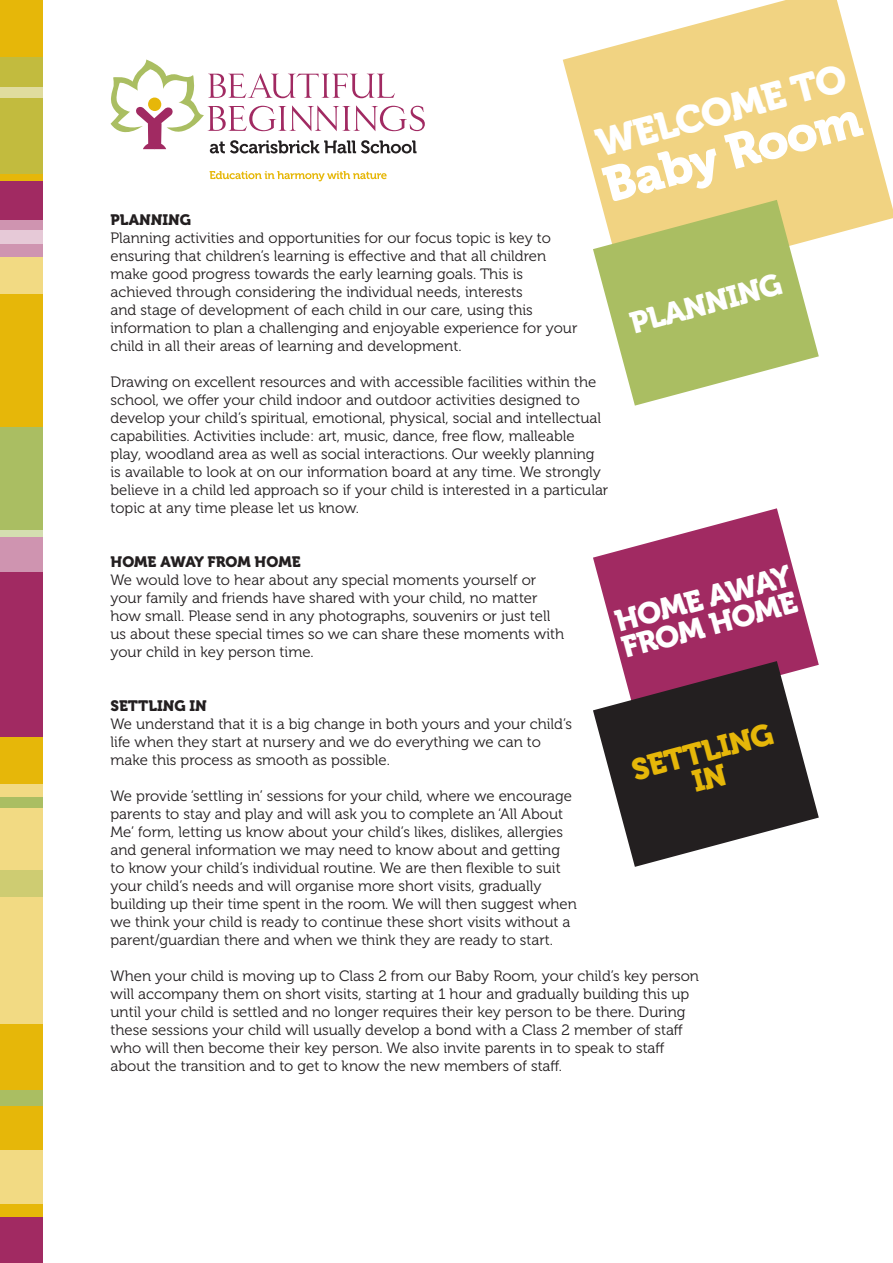
<style>
.page{position:relative;width:893px;height:1263px;background:#fff}
.page>*{position:absolute;margin:0;border:0;box-sizing:border-box;transform-origin:0 0}
.t1{font:49.5px "Museo 900";color:#fff}
.t2{font:38.7px "Museo 900";color:#fff}
.t3{font:30px/27px "Museo 900";color:#fff}
.t4{font:30px "Museo 900";color:#e6b709}
.t5{font:15px/18px "Museo 300";color:#231f20}
.t6{font:15px "Museo 900";color:#231f20}
</style>
<div class="page">
<svg style="left:563px;top:0;width:330px;height:238px;fill:#f1d382"></svg>
<div style="left:0;top:0;width:43px;height:1263px;background:#e6b709"></div>
<div style="left:0;top:784px;width:43px;height:239px;background:#f2da83"></div>
<div style="left:0;top:1217px;width:43px;height:46px;background:#a12a62"></div>
<div style="left:0;top:537px;width:43px;height:199px;background:#a12a62"></div>
<div style="left:0;top:181px;width:43px;height:76px;background:#a12a62"></div>
<div style="left:0;top:1090px;width:43px;height:16px;background:#aabe62"></div>
<div style="left:0;top:797px;width:43px;height:11px;background:#aabe62"></div>
<div style="left:0;top:57px;width:43px;height:116px;background:#c2bb3e"></div>
<div style="left:0;top:427px;width:43px;height:110px;background:#aabe62"></div>
<div style="left:0;top:870px;width:43px;height:26px;background:#cecc72"></div>
<svg style="left:0;top:220px;width:43px;height:74px;background:#e4bf95"></svg>
<div style="left:0;top:87px;width:43px;height:11px;background:#e0dc9e"></div>
<svg style="left:0;top:530px;width:43px;height:41px;background:#cfa0b0"></svg>
<div style="left:0;top:230px;width:43px;height:13px;background:#e6c9d7"></div>
<div style="left:0;top:1151px;width:43px;height:53px;background:#f2da83"></div>
<svg style="left:593px;top:200px;width:226px;height:206px;fill:#aabe62"></svg>
<svg style="left:593px;top:508px;width:225px;height:153px;fill:#a12a62"></svg>
<svg style="left:593px;top:661px;width:226px;height:206px;fill:#231f20"></svg>
<svg style="left:111px;top:60px;width:314px;height:93px"></svg>
<svg style="left:210px;top:171px;width:177px;height:10px"></svg>
<svg style="left:691px;top:763px;width:37px;height:29px"></svg>
<p class="t6" style="left:111px;top:211px;width:82px">PLANNING</p>
<p class="t2" style="left:591px;top:122px;width:259px;rotate:-15deg">WELCOME TO</p>
<p class="t1" style="left:597px;top:159px;width:266px;rotate:-15deg">Baby Room</p>
<p class="t5" style="left:111px;top:229px;width:468px">Planning activities and opportunities for our focus topic is key to ensuring that children’s learning is effective and that all children make good progress towards the early learning goals. This is achieved through considering the individual needs, interests<br>and stage of development of each child in our care, using this information to plan a challenging and enjoyable experience for your child in all their areas of learning and development.</p>
<p class="t5" style="left:111px;top:373px;width:499px">Drawing on excellent resources and with accessible facilities within the school, we offer your child indoor and outdoor activities designed to develop your child’s spiritual, emotional, physical, social and intellectual capabilities. Activities include: art, music, dance, free flow, malleable play, woodland area as well as social interactions. Our weekly planning is available to look at on our information board at any time. We strongly believe in a child led approach so if your child is interested in a particular topic at any time please let us know.</p>
<p class="t6" style="left:111px;top:553px;width:192px">HOME AWAY FROM HOME</p>
<p class="t5" style="left:111px;top:571px;width:455px">We would love to hear about any special moments yourself or your family and friends have shared with your child, no matter how small. Please send in any photographs, souvenirs or just tell us about these special times so we can share these moments with your child in key person time.</p>
<p class="t6" style="left:111px;top:697px;width:98px">SETTLING IN</p>
<p class="t5" style="left:111px;top:715px;width:463px">We understand that it is a big change in both yours and your child’s life when they start at nursery and we do everything we can to make this process as smooth as possible.</p>
<p class="t5" style="left:111px;top:787px;width:468px">We provide ‘settling in’ sessions for your child, where we encourage parents to stay and play and will ask you to complete an ‘All About Me’ form, letting us know about your child’s likes, dislikes, allergies and general information we may need to know about and getting to know your child’s individual routine. We are then flexible to suit your child’s needs and will organise more short visits, gradually building up their time spent in the room. We will then suggest when we think your child is ready to continue these short visits without a parent/guardian there and when we think they are ready to start.</p>
<p class="t5" style="left:111px;top:967px;width:590px">When your child is moving up to Class 2 from our Baby Room, your child’s key person will accompany them on short visits, starting at 1 hour and gradually building this up until your child is settled and no longer requires their key person to be there. During these sessions your child will usually develop a bond with a Class 2 member of staff who will then become their key person. We also invite parents in to speak to staff about the transition and to get to know the new members of staff.</p>
<p class="t3" style="left:627px;top:311px;width:157px;rotate:-15deg">PLANNING</p>
<p class="t3" style="left:612px;top:609px;width:183px;rotate:-15deg">HOME AWAY<br>FROM HOME</p>
<p class="t4" style="left:628px;top:754px;width:147px;rotate:-15deg">SETTLING</p>
</div>
